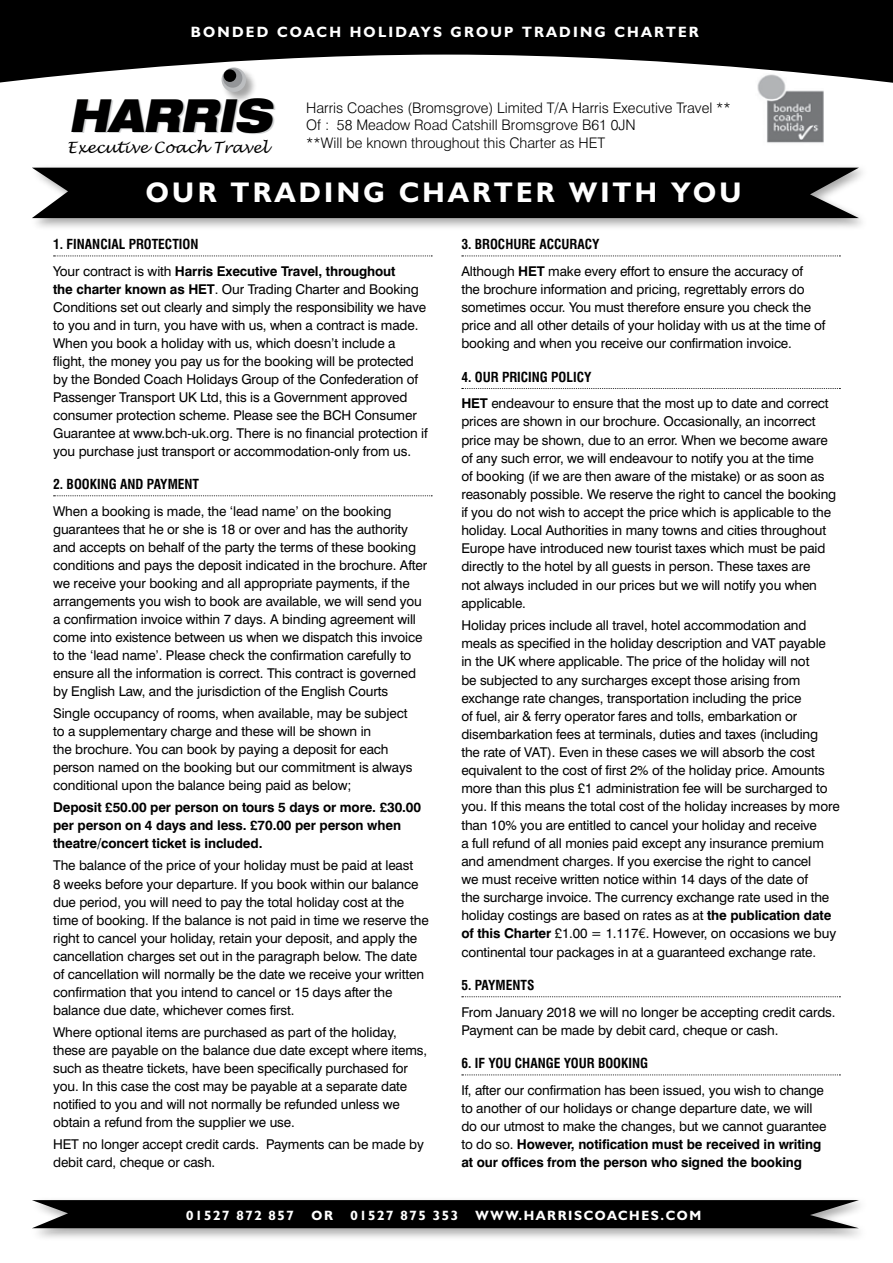
<style>
.page{position:relative;width:893px;height:1263px;background:#fff}
.page>*{position:absolute;margin:0;border:0;box-sizing:border-box;transform-origin:0 0}
.t1{font:italic 900 expanded 45.75px "Helvetica Neue";color:#000;scale:.85 1}
.t2{font:700 28.5px "Humanist 521 BT";letter-spacing:.12em;color:#fff}
.t3{font:italic 15.45px "Lucida Handwriting";color:#000}
.t4{font:700 15px "Humanist 521 BT";letter-spacing:.15em;color:#fff}
.t5{font:300 14.55px/17.4px "Swiss 721 BT";color:#000}
.t6{font:13.5px/18px "Swiss 721 BT";letter-spacing:-.01em;color:#000}
.t7{font:700 13.5px/18px "Swiss 721 BT";letter-spacing:-.01em;color:#000}
.t8{font:700 condensed 13.5px "Swiss 721 BT";color:#000}
.t9{font:700 13.5px "Humanist 521 BT";letter-spacing:.12em;color:#fff}
.s1{font-stretch:condensed}
.s2{font-weight:400}
.s3{font-weight:700}
.s4{font-weight:700;font-stretch:condensed}
.s5{font-family:"Avenir LT"}
</style>
<div class="page">
<svg style="left:0;top:0;width:893px;height:83px;fill:#000"></svg>
<div style="left:30px;top:164px;width:840px;height:67px;background:#000;opacity:.35"></div>
<div style="left:32px;top:168px;width:827px;height:50px;background:#000"></div>
<div style="left:221px;top:67px;width:37px;height:37px;background:#000;opacity:.35"></div>
<div style="left:222px;top:67px;width:24px;height:25px;background:#bcbec0;border-radius:50%"></div>
<div style="left:223px;top:68px;width:19px;height:20px;background:#939598;border-radius:50%"></div>
<div style="left:224px;top:69px;width:12px;height:13px;background:#000;border-radius:50%"></div>
<img style="left:755px;top:74px;width:69px;height:69px">
<svg style="left:54px;top:255px;width:378px;height:1px"></svg>
<svg style="left:54px;top:495px;width:378px;height:1px"></svg>
<svg style="left:462px;top:255px;width:378px;height:1px"></svg>
<svg style="left:462px;top:388px;width:378px;height:1px"></svg>
<svg style="left:462px;top:996px;width:378px;height:1px"></svg>
<svg style="left:462px;top:1074px;width:378px;height:1px"></svg>
<div style="left:30px;top:1196px;width:839px;height:45px;background:#000;opacity:.35"></div>
<svg style="left:32px;top:1200px;width:827px;height:28px;background:#0c0c0c"></svg>
<p class="t4" style="left:191px;top:23px;width:509px">BONDED COACH HOLIDAYS GROUP TRADING CHARTER</p>
<h1 class="t1" style="left:69px;top:86px;width:240px">HARRIS</h1>
<p class="t3" style="left:67px;top:138px;width:202px">Executive Coach Travel</p>
<p class="t5" style="left:306px;top:99px;width:426px">Harris Coaches (Bromsgrove) Limited T/A Harris Executive Travel **<br>Of : 58 Meadow Road Catshill Bromsgrove B61 0JN<br>**Will be known throughout this Charter as HET</p>
<h2 class="t2" style="left:146px;top:174px;width:597px">OUR TRADING CHARTER WITH YOU</h2>
<p class="t7" style="left:53px;top:231px;width:344px;line-height:26.5px"><span class="s1">1. FINANCIAL PROTECTION<br></span><span class="s2">Your contract is with</span> Harris Executive Travel, throughout</p>
<p class="t6" style="left:53px;top:280px;width:376px"><span class="s3">the charter known as HET</span>. Our Trading Charter and Booking Conditions set out clearly and simply the responsibility we have to you and in turn, you have with us, when a contract is made.<br>When you book a holiday with us, which doesn’t include a flight, the money you pay us for the booking will be protected by the Bonded Coach Holidays Group of the Confederation of Passenger Transport UK Ltd, this is a Government approved consumer protection scheme. Please see the BCH Consumer Guarantee at www.bch-uk.org. There is no financial protection if you purchase just transport or accommodation-only from us.</p>
<p class="t8" style="left:53px;top:476px;width:147px">2. BOOKING AND PAYMENT</p>
<p class="t6" style="left:53px;top:502px;width:375px">When a booking is made, the ‘lead name’ on the booking guarantees that he or she is 18 or over and has the authority and accepts on behalf of the party the terms of these booking conditions and pays the deposit indicated in the brochure. After we receive your booking and all appropriate payments, if the arrangements you wish to book are available, we will send you a confirmation invoice within 7 days. A binding agreement will come into existence between us when we dispatch this invoice to the ‘lead name’. Please check the confirmation carefully to ensure all the information is correct. This contract is governed by English Law, and the jurisdiction of the English Courts</p>
<p class="t6" style="left:53px;top:704px;width:361px">Single occupancy of rooms, when available, may be subject to a supplementary charge and these will be shown in<br>the brochure. You can book by paying a deposit for each person named on the booking but our commitment is always conditional upon the balance being paid as below;</p>
<p class="t7" style="left:53px;top:798px;width:369px">Deposit £50.00 per person on tours 5 days or more. £30.00 per person on 4 days and less. £70.00 per person when theatre/concert ticket is included.</p>
<p class="t6" style="left:53px;top:856px;width:377px">The balance of the price of your holiday must be paid at least<br>8 weeks before your departure. If you book within our balance due period, you will need to pay the total holiday cost at the time of booking. If the balance is not paid in time we reserve the right to cancel your holiday, retain your deposit, and apply the cancellation charges set out in the paragraph below. The date of cancellation will normally be the date we receive your written confirmation that you intend to cancel or 15 days after the balance due date, whichever comes first.</p>
<p class="t6" style="left:53px;top:1023px;width:375px">Where optional items are purchased as part of the holiday, these are payable on the balance due date except where items, such as theatre tickets, have been specifically purchased for you. In this case the cost may be payable at a separate date notified to you and will not normally be refunded unless we obtain a refund from the supplier we use.</p>
<p class="t6" style="left:53px;top:1135px;width:372px">HET no longer accept credit cards. Payments can be made by debit card, cheque or cash.</p>
<p class="t6" style="left:461px;top:231px;width:343px;line-height:26.7px"><span class="s4">3. BROCHURE ACCURACY<br></span>Although <span class="s3">HET</span> make every effort to ensure the accuracy of</p>
<p class="t6" style="left:461px;top:280px;width:366px">the brochure information and pricing, regrettably errors do sometimes occur. You must therefore ensure you check the price and all other details of your holiday with us at the time of booking and when you receive our confirmation invoice.</p>
<p class="t6" style="left:461px;top:363px;width:369px;line-height:26.7px"><span class="s4">4. OUR PRICING POLICY<br></span><span class="s3">HET</span> endeavour to ensure that the most up to date and correct</p>
<p class="t6" style="left:461px;top:412px;width:376px">prices are shown in our brochure. Occasionally, an incorrect price may be shown, due to an error. When we become aware of any such error, we will endeavour to notify you at the time<br>of booking (if we are then aware of the mistake) or as soon as reasonably possible. We reserve the right to cancel the booking if you do not wish to accept the price which is applicable to the holiday. Local Authorities in many towns and cities throughout Europe have introduced new tourist taxes which must be paid directly to the hotel by all guests in person. These taxes are<br>not always included in our prices but we will notify you when applicable.</p>
<p class="t6" style="left:461px;top:616px;width:380px">Holiday prices include all travel, hotel accommodation and meals as specified in the holiday description and VAT payable in the UK where applicable. The price of the holiday will not<br>be subjected to any surcharges except those arising from exchange rate changes, transportation including the price<br>of fuel, air &amp; ferry operator fares and tolls, embarkation or disembarkation fees at terminals, duties and taxes (including the rate of VAT). Even in these cases we will absorb the cost equivalent to the cost of first 2% of the holiday price. Amounts more than this plus £1 administration fee will be surcharged to you. If this means the total cost of the holiday increases by more than 10% you are entitled to cancel your holiday and receive<br>a full refund of all monies paid except any insurance premium and amendment charges. If you exercise the right to cancel<br>we must receive written notice within 14 days of the date of<br>the surcharge invoice. The currency exchange rate used in the holiday costings are based on rates as at <span class="s3">the publication date of this Charter</span> £1.00 = 1.117<span class="s5">€</span>. However, on occasions we buy continental tour packages in at a guaranteed exchange rate.</p>
<p class="t8" style="left:461px;top:977px;width:75px">5. PAYMENTS</p>
<p class="t6" style="left:461px;top:1002px;width:376px">From January 2018 we will no longer be accepting credit cards.<br>Payment can be made by debit card, cheque or cash.</p>
<p class="t8" style="left:461px;top:1055px;width:188px">6. IF YOU CHANGE YOUR BOOKING</p>
<p class="t6" style="left:461px;top:1081px;width:367px">If, after our confirmation has been issued, you wish to change to another of our holidays or change departure date, we will do our utmost to make the changes, but we cannot guarantee to do so. <span class="s3">However, notification must be received in writing at our offices from the person who signed the booking</span></p>
<p class="t9" style="left:186px;top:1206px;width:109px">01527 872 857</p>
<p class="t9" style="left:311px;top:1206px;width:23px">OR</p>
<p class="t9" style="left:350px;top:1206px;width:109px">01527 875 353</p>
<p class="t9" style="left:476px;top:1206px;width:227px">WWW.HARRISCOACHES.COM</p>
</div>
